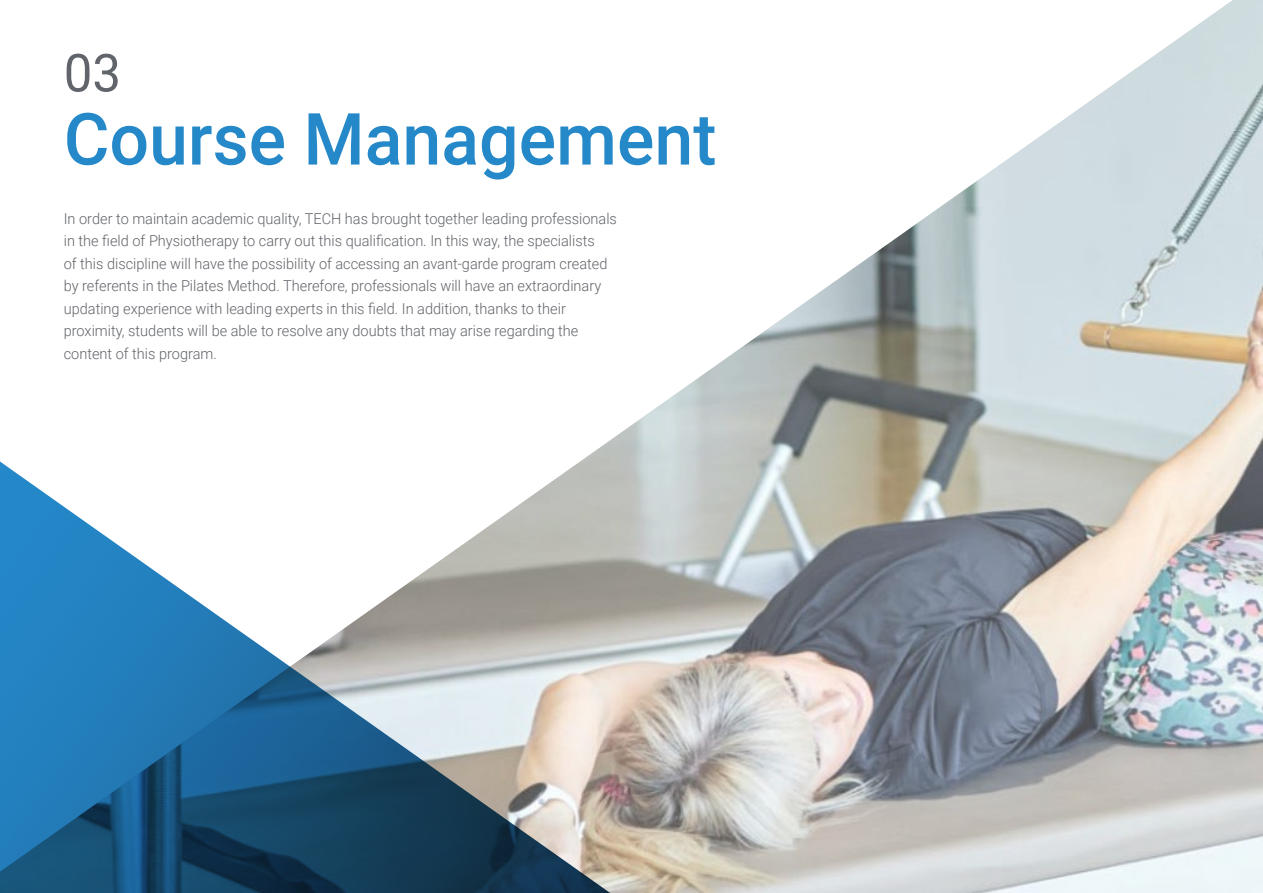
<style>
.page{position:relative;width:1263px;height:893px;background:#fff}
.page>*{position:absolute;margin:0;border:0;box-sizing:border-box;transform-origin:0 0}
.t1{font:500 72px "Roboto";color:#2488c9}
.t2{font:52.5px "Roboto";color:#61646a}
.t3{font:300 15px/22.5px "Roboto";color:#61646a}
</style>
<div class="page">
<img style="left:602px;top:0;width:661px;height:893px">
<svg style="left:0;top:446px;width:640px;height:447px"></svg>
<h2 class="t2" style="left:64px;top:36px;width:59px">03</h2>
<h1 class="t1" style="left:64px;top:89px;width:654px">Course Management</h1>
<p class="t3" style="left:64px;top:207px;width:555px">In order to maintain academic quality, TECH has brought together leading professionals in the field of Physiotherapy to carry out this qualification. In this way, the specialists<br>of this discipline will have the possibility of accessing an avant-garde program created by referents in the Pilates Method. Therefore, professionals will have an extraordinary updating experience with leading experts in this field. In addition, thanks to their proximity, students will be able to resolve any doubts that may arise regarding the content of this program.</p>
</div>
